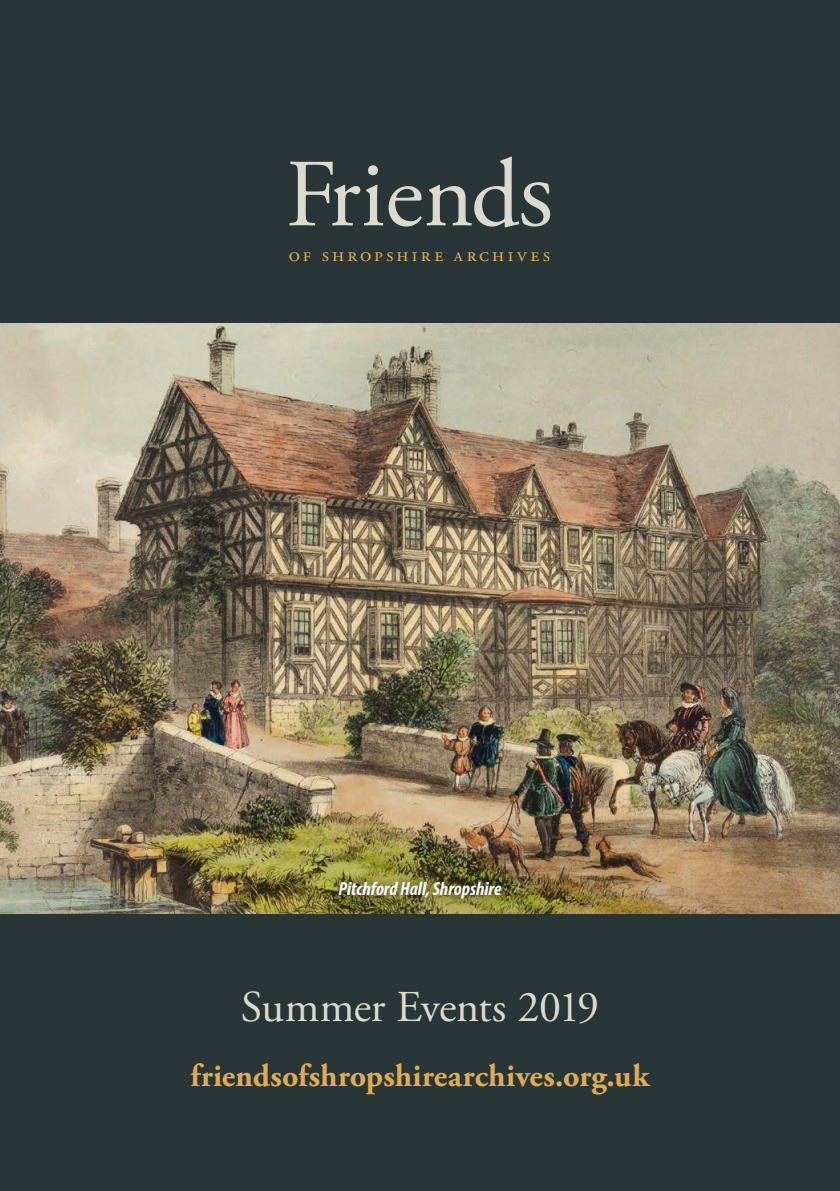
<style>
.page{position:relative;width:840px;height:1191px;background:#fff}
.page>*{position:absolute;margin:0;border:0;box-sizing:border-box;transform-origin:0 0}
.t1{font:96px "Adobe Garamond Pro";color:#dadacf}
.t2{font:44px "Adobe Garamond Pro";letter-spacing:-.015em;color:#dadacf}
.t3{font:700 32px "Adobe Garamond Pro";color:#dbad58}
.t4{font:20px "Adobe Garamond Pro";letter-spacing:.155em;color:#dbad58}
.t5{font:italic 700 condensed 19px "Myriad Pro";color:#fff}
</style>
<div class="page">
<div style="left:0;top:0;width:839px;height:1191px;background:#293536"></div>
<img style="left:0;top:323px;width:839px;height:590px">
<div style="left:329px;top:873px;width:183px;height:36px;background:#000;opacity:.75"></div>
<h1 class="t1" style="left:285px;top:137px;width:269px">Friends</h1>
<p class="t4" style="left:289px;top:243px;width:263px">of Shropshire Archives</p>
<p class="t5" style="left:338px;top:876px;width:164px">Pitchford Hall, Shropshire</p>
<h2 class="t2" style="left:241px;top:981px;width:360px">Summer Events 2019</h2>
<p class="t3" style="left:190px;top:1057px;width:460px">friendsofshropshirearchives.org.uk</p>
</div>
